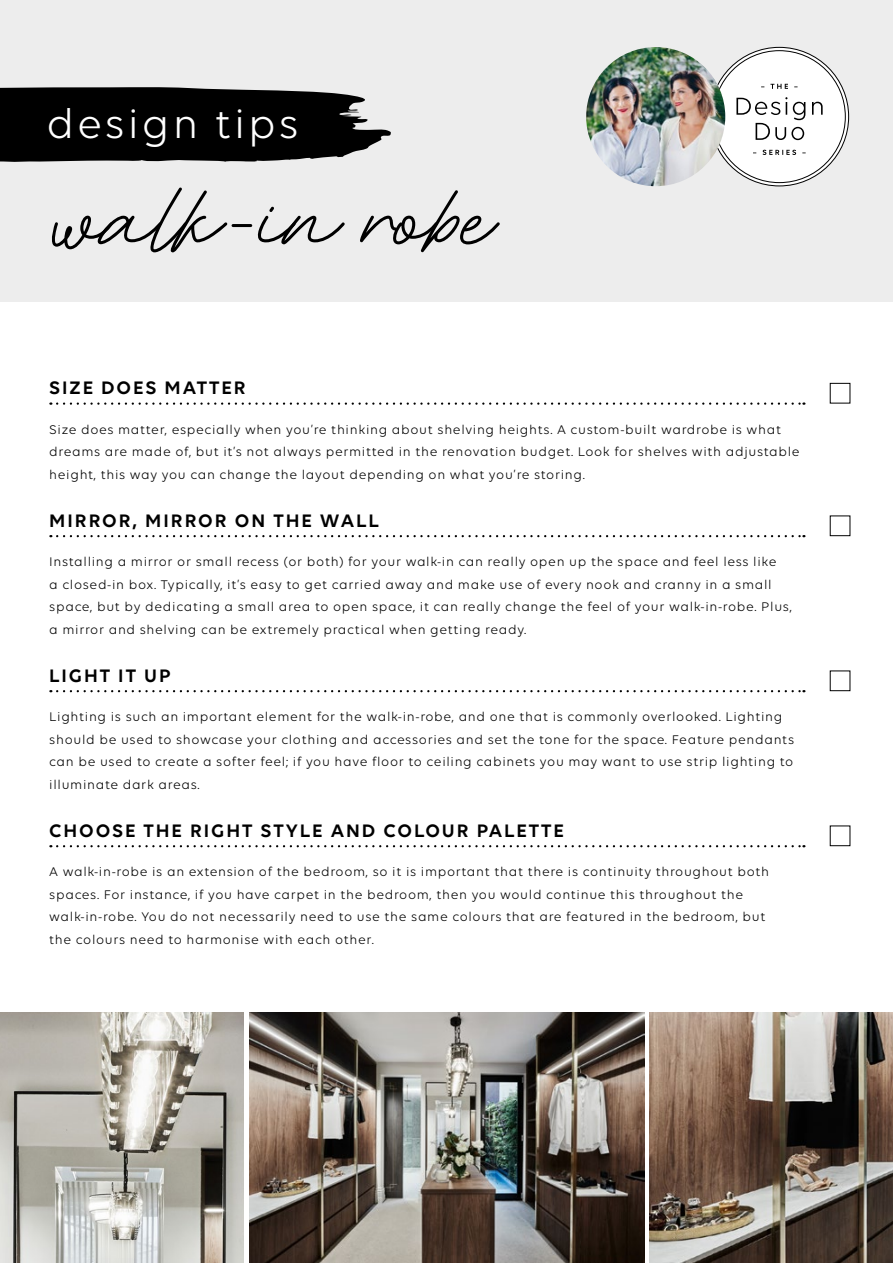
<style>
.page{position:relative;width:893px;height:1263px;background:#fff}
.page>*{position:absolute;margin:0;border:0;box-sizing:border-box;transform-origin:0 0}
.t1{font:57px "Rocket Clouds";color:#000}
.t2{font:43.5px "Volte";letter-spacing:.07em;color:#fff}
.t3{font:600 19.5px "Volte";letter-spacing:.1em;color:#000}
.t4{font:13.5px/22.5px "Volte";letter-spacing:.05em;color:#000}
</style>
<div class="page">
<div style="left:0;top:0;width:893px;height:302px;background:#ededed"></div>
<img style="left:650px;top:1012px;width:242px;height:251px">
<img style="left:0;top:1012px;width:244px;height:251px">
<svg style="left:57px;top:402px;width:747px;height:3px"></svg>
<svg style="left:57px;top:535px;width:747px;height:2px"></svg>
<svg style="left:57px;top:690px;width:747px;height:2px"></svg>
<svg style="left:57px;top:845px;width:747px;height:2px"></svg>
<svg style="left:709px;top:47px;width:140px;height:140px"></svg>
<img style="left:586px;top:47px;width:139px;height:139px;border-radius:70px">
<img style="left:250px;top:1012px;width:394px;height:251px">
<svg style="left:0;top:87px;width:391px;height:75px;background:#1c1c1c"></svg>
<h2 class="t2" style="left:46px;top:99px;width:254px">design tips</h2>
<h1 class="t1" style="left:54px;top:191px;width:444px">walk -in robe</h1>
<h3 class="t3" style="left:49px;top:376px;width:198px">SIZE DOES MATTER</h3>
<p class="t4" style="left:49px;top:418px;width:752px">Size does matter, especially when you’re thinking about shelving heights. A custom-built wardrobe is what dreams are made of, but it’s not always permitted in the renovation budget. Look for shelves with adjustable height, this way you can change the layout depending on what you’re storing.</p>
<h3 class="t3" style="left:49px;top:509px;width:331px">MIRROR, MIRROR ON THE WALL</h3>
<p class="t4" style="left:49px;top:550px;width:744px">Installing a mirror or small recess (or both) for your walk-in can really open up the space and feel less like<br>a closed-in box. Typically, it’s easy to get carried away and make use of every nook and cranny in a small space, but by dedicating a small area to open space, it can really change the feel of your walk-in-robe. Plus, a mirror and shelving can be extremely practical when getting ready.</p>
<h3 class="t3" style="left:49px;top:664px;width:123px">LIGHT IT UP</h3>
<p class="t4" style="left:49px;top:705px;width:746px">Lighting is such an important element for the walk-in-robe, and one that is commonly overlooked. Lighting should be used to showcase your clothing and accessories and set the tone for the space. Feature pendants can be used to create a softer feel; if you have floor to ceiling cabinets you may want to use strip lighting to illuminate dark areas.</p>
<h3 class="t3" style="left:49px;top:819px;width:516px">CHOOSE THE RIGHT STYLE AND COLOUR PALETTE</h3>
<p class="t4" style="left:49px;top:860px;width:721px">A walk-in-robe is an extension of the bedroom, so it is important that there is continuity throughout both spaces. For instance, if you have carpet in the bedroom, then you would continue this throughout the walk-in-robe. You do not necessarily need to use the same colours that are featured in the bedroom, but the colours need to harmonise with each other.</p>
</div>
